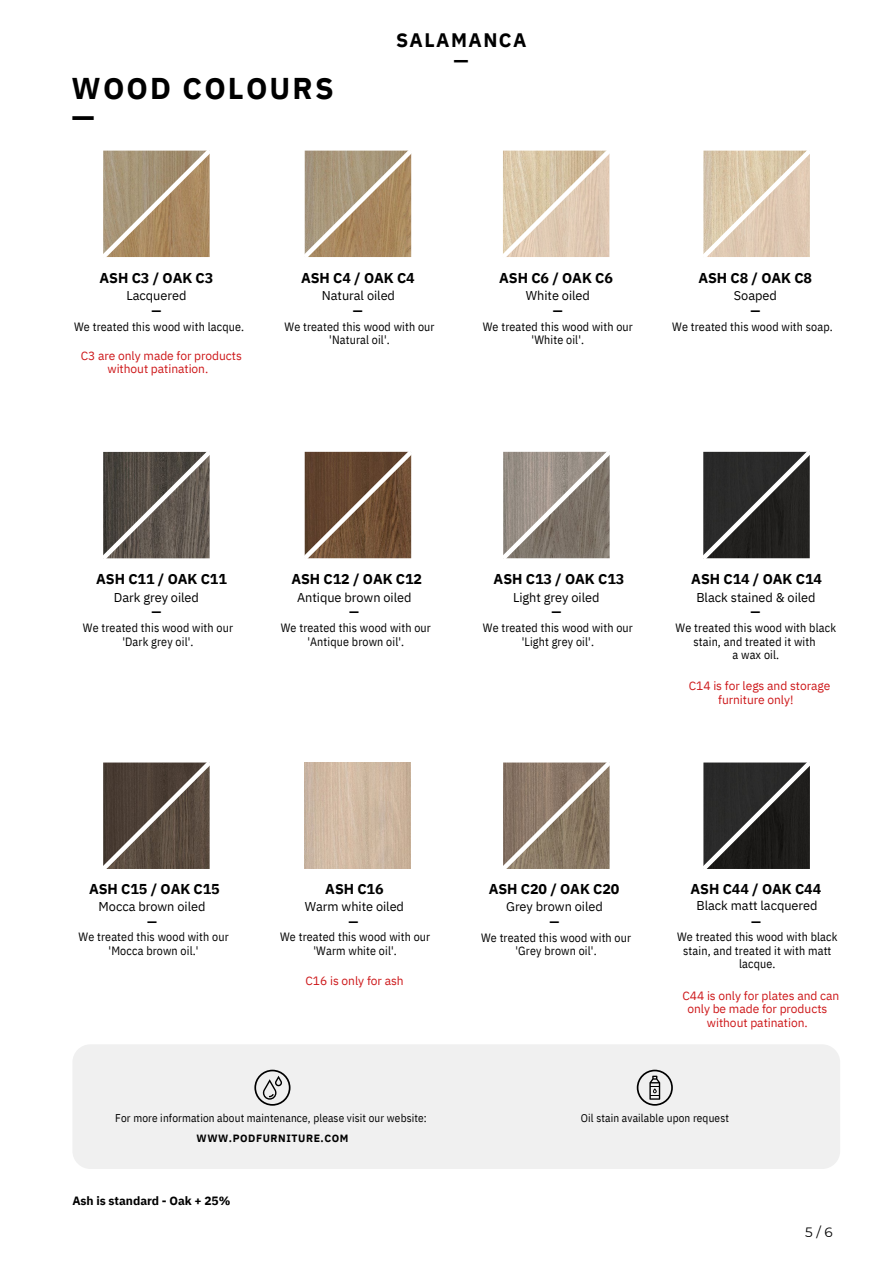
<style>
.page{position:relative;width:894px;height:1264px;background:#fff}
.page>*{position:absolute;margin:0;border:0;box-sizing:border-box;transform-origin:0 0}
.t1{font:700 30px/28.2px "IBM Plex Sans";letter-spacing:.07em;color:#000}
.t2{font:700 19.5px "IBM Plex Sans";letter-spacing:.075em;color:#000}
.t3{font:700 14.25px "IBM Plex Sans";letter-spacing:-.005em;color:#000}
.t4{font:13.5px "Montserrat";color:#000}
.t5{font:12.75px/14.7px "IBM Plex Sans";letter-spacing:-.005em;color:#000;text-align:center}
.t6{font:12px/13.5px "IBM Plex Sans Cond";letter-spacing:.01em;color:#000;text-align:center}
.t7{font:12px/13.5px "IBM Plex Sans";letter-spacing:-.005em;color:#cd1719;text-align:center}
.t8{font:700 12px "IBM Plex Sans";letter-spacing:-.005em;color:#000}
.t9{font:11.25px "IBM Plex Sans Cond";letter-spacing:.01em;color:#000}
.t10{font:700 10.5px "IBM Plex Sans";letter-spacing:.05em;color:#000}
.s1{font-weight:700}
</style>
<div class="page">
<svg style="left:103px;top:150px;width:107px;height:107px;background:#ad9574"></svg>
<svg style="left:103px;top:451px;width:107px;height:108px;background:#655e56"></svg>
<svg style="left:103px;top:762px;width:107px;height:107px;background:#5d5147"></svg>
<svg style="left:304px;top:150px;width:108px;height:107px;background:#ae9777"></svg>
<svg style="left:304px;top:451px;width:108px;height:108px;background:#745842"></svg>
<svg style="left:503px;top:150px;width:107px;height:107px;background:#decab1"></svg>
<svg style="left:503px;top:451px;width:107px;height:108px;background:#948b81"></svg>
<svg style="left:503px;top:762px;width:107px;height:107px;background:#907f6e"></svg>
<svg style="left:703px;top:150px;width:107px;height:107px;background:#decbb3"></svg>
<svg style="left:703px;top:451px;width:107px;height:108px;background:#373635"></svg>
<svg style="left:703px;top:762px;width:107px;height:107px;background:#323130"></svg>
<img style="left:304px;top:762px;width:106px;height:106px">
<div style="left:72px;top:1044px;width:767px;height:124px;background:#f0f0f0;border-radius:18px"></div>
<svg style="left:254px;top:1069px;width:36px;height:36px"></svg>
<svg style="left:636px;top:1069px;width:36px;height:36px"></svg>
<p class="t1" style="left:72px;top:74px;width:263px">WOOD COLOURS —</p>
<p class="t2" style="left:396px;top:27px;width:132px">SALAMANCA</p>
<p class="t2" style="left:453px;top:47px;width:17px">—</p>
<p class="t3" style="left:100px;top:268px;width:115px">ASH C3 / OAK C3</p>
<p class="t3" style="left:301px;top:268px;width:115px">ASH C4 / OAK C4</p>
<p class="t3" style="left:499px;top:268px;width:115px">ASH C6 / OAK C6</p>
<p class="t3" style="left:698px;top:268px;width:115px">ASH C8 / OAK C8</p>
<p class="t5" style="left:126px;top:288px;width:61px">Lacquered <span class="s1">—</span></p>
<p class="t5" style="left:322px;top:288px;width:75px">Natural oiled <span class="s1">—</span></p>
<p class="t5" style="left:526px;top:288px;width:65px">White oiled <span class="s1">—</span></p>
<p class="t5" style="left:733px;top:288px;width:44px">Soaped <span class="s1">—</span></p>
<p class="t6" style="left:74px;top:319px;width:171px">We treated this wood with lacque.</p>
<p class="t6" style="left:284px;top:319px;width:151px">We treated this wood with our 'Natural oil'.</p>
<p class="t6" style="left:482px;top:319px;width:151px">We treated this wood with our 'White oil'.</p>
<p class="t6" style="left:672px;top:319px;width:162px">We treated this wood with soap.</p>
<p class="t7" style="left:81px;top:348px;width:163px">C3 are only made for products without patination.</p>
<p class="t3" style="left:96px;top:569px;width:132px">ASH C11 / OAK C11</p>
<p class="t3" style="left:291px;top:569px;width:132px">ASH C12 / OAK C12</p>
<p class="t3" style="left:493px;top:569px;width:132px">ASH C13 / OAK C13</p>
<p class="t3" style="left:691px;top:569px;width:132px">ASH C14 / OAK C14</p>
<p class="t5" style="left:114px;top:589px;width:87px">Dark grey oiled <span class="s1">—</span></p>
<p class="t5" style="left:297px;top:589px;width:116px">Antique brown oiled <span class="s1">—</span></p>
<p class="t5" style="left:513px;top:589px;width:88px">Light grey oiled <span class="s1">—</span></p>
<p class="t5" style="left:696px;top:589px;width:121px">Black stained &amp; oiled <span class="s1">—</span></p>
<p class="t6" style="left:83px;top:621px;width:151px">We treated this wood with our 'Dark grey oil'.</p>
<p class="t6" style="left:281px;top:621px;width:151px">We treated this wood with our 'Antique brown oil'.</p>
<p class="t6" style="left:482px;top:621px;width:151px">We treated this wood with our 'Light grey oil'.</p>
<p class="t6" style="left:675px;top:621px;width:162px">We treated this wood with black stain, and treated it with</p>
<p class="t6" style="left:732px;top:648px;width:48px">a wax oil.</p>
<p class="t7" style="left:718px;top:678px;width:114px;text-align:left;text-indent:-29px">C14 is for legs and storage furniture only!</p>
<p class="t3" style="left:89px;top:879px;width:132px">ASH C15 / OAK C15</p>
<p class="t3" style="left:325px;top:879px;width:60px">ASH C16</p>
<p class="t3" style="left:488px;top:879px;width:132px">ASH C20 / OAK C20</p>
<p class="t3" style="left:690px;top:879px;width:132px">ASH C44 / OAK C44</p>
<p class="t5" style="left:99px;top:899px;width:108px">Mocca brown oiled <span class="s1">—</span></p>
<p class="t5" style="left:305px;top:899px;width:101px">Warm white oiled <span class="s1">—</span></p>
<p class="t5" style="left:506px;top:899px;width:98px">Grey brown oiled <span class="s1">—</span></p>
<p class="t5" style="left:696px;top:897px;width:123px;line-height:15.8px">Black matt lacquered <span class="s1">—</span></p>
<p class="t6" style="left:79px;top:930px;width:151px">We treated this wood with our 'Mocca brown oil.'</p>
<p class="t6" style="left:280px;top:930px;width:151px">We treated this wood with our 'Warm white oil'.</p>
<p class="t6" style="left:481px;top:930px;width:151px">We treated this wood with our 'Grey brown oil'.</p>
<p class="t6" style="left:677px;top:930px;width:162px">We treated this wood with black stain, and treated it with matt lacque.</p>
<p class="t7" style="left:305px;top:973px;width:100px">C16 is only for ash</p>
<p class="t7" style="left:682px;top:988px;width:158px">C44 is only for plates and can only be made for products without patination.</p>
<p class="t9" style="left:115px;top:1110px;width:313px">For more information about maintenance, please visit our website:</p>
<p class="t10" style="left:196px;top:1131px;width:153px">WWW.PODFURNITURE.COM</p>
<p class="t8" style="left:72px;top:1192px;width:159px">Ash is standard - Oak + 25%</p>
<p class="t9" style="left:580px;top:1110px;width:150px">Oil stain available upon request</p>
<p class="t4" style="left:804px;top:1223px;width:29px">5/6</p>
</div>
